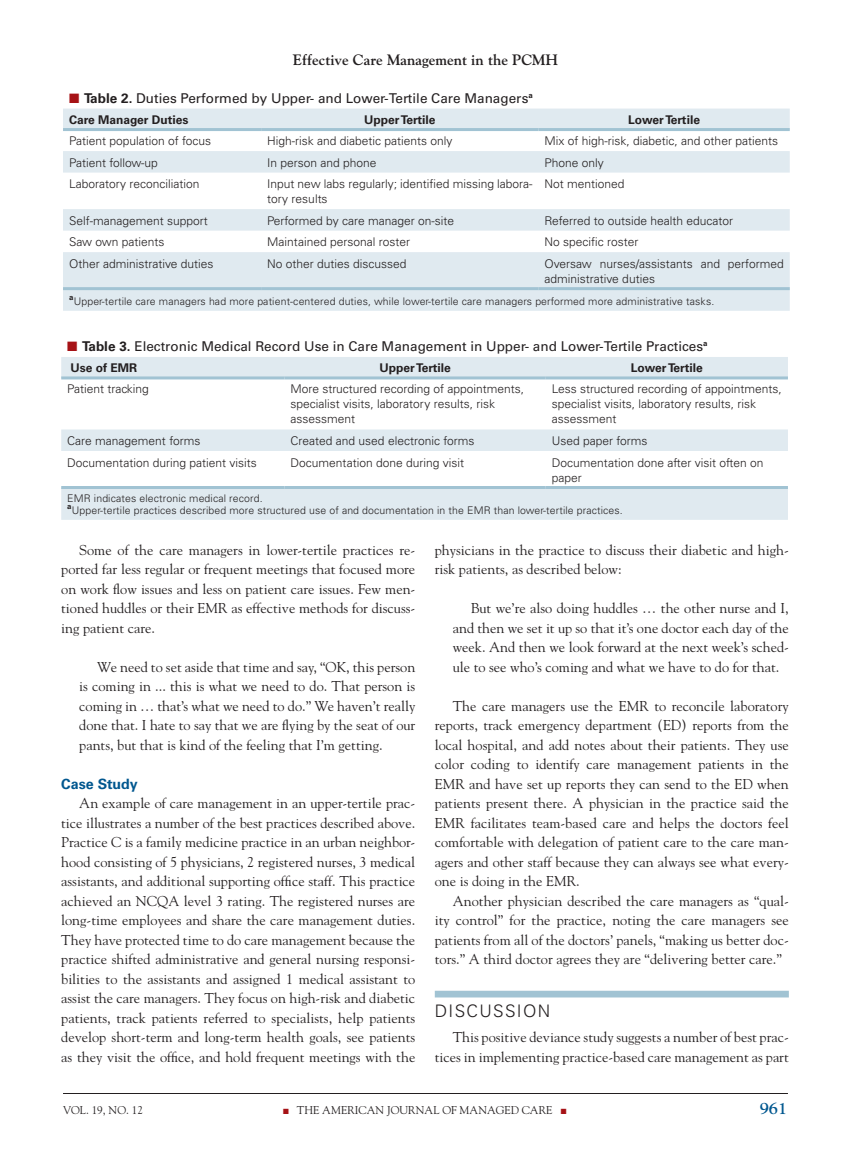
<style>
.page{position:relative;width:851px;height:1161px;background:#fff}
.page>*{position:absolute;margin:0;border:0;box-sizing:border-box;transform-origin:0 0}
.t1{font:300 17.25px "Univers";letter-spacing:.075em;color:#231f20}
.t2{font:700 16.5px "Goudy";color:#00578f}
.t3{font:700 15px "Goudy";color:#231f20}
.t4{font:14.25px/19.5px "Goudy";color:#231f20;text-align:justify}
.t5{font:700 14.25px "Univers";color:#00578f}
.t6{font:13.5px "Univers";color:#231f20}
.t7{font:300 12px/15px "Univers";color:#231f20}
.t8{font:700 12px "Univers";color:#231f20}
.t9{font:11.25px "Goudy";color:#231f20}
.t10{font:300 10.5px/12px "Univers";letter-spacing:.01em;color:#231f20}
.s1{color:#a61216}
.s2{font-weight:700}
</style>
<div class="page">
<hr style="left:63px;top:1093px;width:725px;height:1px;background:#231f20">
<div style="left:435px;top:991px;width:353px;height:6px;background:#a1c3d3"></div>
<svg style="left:63px;top:108px;width:726px;height:1px"></svg>
<svg style="left:63px;top:109px;width:726px;height:202px;fill:#e0eaf0"></svg>
<hr style="left:63px;top:128px;width:198px;height:3px;background:#a1c3d3">
<hr style="left:261px;top:128px;width:277px;height:3px;background:#a1c3d3">
<hr style="left:538px;top:128px;width:251px;height:3px;background:#a1c3d3">
<hr style="left:63px;top:287px;width:198px;height:3px;background:#a1c3d3">
<hr style="left:261px;top:287px;width:277px;height:3px;background:#a1c3d3">
<hr style="left:538px;top:287px;width:251px;height:3px;background:#a1c3d3">
<svg style="left:61px;top:357px;width:727px;height:163px"></svg>
<hr style="left:61px;top:376px;width:223px;height:3px;background:#a1c3d3">
<hr style="left:284px;top:376px;width:261px;height:3px;background:#a1c3d3">
<hr style="left:545px;top:376px;width:243px;height:3px;background:#a1c3d3">
<hr style="left:61px;top:486px;width:223px;height:3px;background:#a1c3d3">
<hr style="left:284px;top:486px;width:261px;height:3px;background:#a1c3d3">
<hr style="left:545px;top:486px;width:243px;height:3px;background:#a1c3d3">
<p class="t3" style="left:293px;top:51px;width:266px">Effective Care Management in the PCMH</p>
<p class="t6" style="left:69px;top:90px;width:465px"><span class="s1">■</span> <span class="s2">Table 2.</span> Duties Performed by Upper- and Lower-Tertile Care Managers<sup>a</sup></p>
<p class="t8" style="left:69px;top:112px;width:121px">Care Manager Duties</p>
<p class="t8" style="left:364px;top:112px;width:73px">Upper Tertile</p>
<p class="t8" style="left:628px;top:112px;width:73px">Lower Tertile</p>
<p class="t7" style="left:69px;top:133px;width:144px">Patient population of focus</p>
<p class="t7" style="left:267px;top:133px;width:187px">High-risk and diabetic patients only</p>
<p class="t7" style="left:544px;top:133px;width:235px">Mix of high-risk, diabetic, and other patients</p>
<p class="t7" style="left:69px;top:155px;width:90px">Patient follow-up</p>
<p class="t7" style="left:267px;top:155px;width:111px">In person and phone</p>
<p class="t7" style="left:544px;top:155px;width:61px">Phone only</p>
<p class="t7" style="left:69px;top:176px;width:132px">Laboratory reconciliation</p>
<p class="t7" style="left:267px;top:176px;width:267px">Input new labs regularly; identified missing labora&shy;tory results</p>
<p class="t7" style="left:544px;top:176px;width:82px">Not mentioned</p>
<p class="t7" style="left:69px;top:213px;width:140px">Self-management support</p>
<p class="t7" style="left:267px;top:213px;width:188px">Performed by care manager on-site</p>
<p class="t7" style="left:544px;top:213px;width:190px">Referred to outside health educator</p>
<p class="t7" style="left:69px;top:234px;width:97px">Saw own patients</p>
<p class="t7" style="left:267px;top:234px;width:144px">Maintained personal roster</p>
<p class="t7" style="left:544px;top:234px;width:96px">No specific roster</p>
<p class="t7" style="left:69px;top:256px;width:146px">Other administrative duties</p>
<p class="t7" style="left:267px;top:256px;width:141px">No other duties discussed</p>
<p class="t7" style="left:544px;top:256px;width:241px">Oversaw nurses/assistants and performed administrative duties</p>
<p class="t10" style="left:69px;top:295px;width:646px"><sup>a</sup>Upper-tertile care managers had more patient-centered duties, while lower-tertile care managers performed more administrative tasks.</p>
<p class="t6" style="left:67px;top:338px;width:641px"><span class="s1">■</span> <span class="s2">Table 3.</span> Electronic Medical Record Use in Care Management in Upper- and Lower-Tertile Practices<sup>a</sup></p>
<p class="t8" style="left:71px;top:361px;width:68px">Use of EMR</p>
<p class="t8" style="left:379px;top:361px;width:73px">Upper Tertile</p>
<p class="t8" style="left:631px;top:361px;width:73px">Lower Tertile</p>
<p class="t7" style="left:67px;top:382px;width:83px">Patient tracking</p>
<p class="t7" style="left:290px;top:382px;width:235px">More structured recording of appointments, specialist visits, laboratory results, risk assessment</p>
<p class="t7" style="left:551px;top:382px;width:231px">Less structured recording of appointments, specialist visits, laboratory results, risk assessment</p>
<p class="t7" style="left:67px;top:433px;width:135px">Care management forms</p>
<p class="t7" style="left:290px;top:433px;width:185px">Created and used electronic forms</p>
<p class="t7" style="left:551px;top:433px;width:97px">Used paper forms</p>
<p class="t7" style="left:67px;top:455px;width:191px">Documentation during patient visits</p>
<p class="t7" style="left:290px;top:455px;width:175px">Documentation done during visit</p>
<p class="t7" style="left:551px;top:455px;width:213px">Documentation done after visit often on paper</p>
<p class="t10" style="left:67px;top:492px;width:557px">EMR indicates electronic medical record.<br><sup>a</sup>Upper-tertile practices described more structured use of and documentation in the EMR than lower-tertile practices.</p>
<p class="t4" style="left:61px;top:540px;width:355px;text-indent:18px">Some of the care managers in lower-tertile practices re&shy;ported far less regular or frequent meetings that focused more on work flow issues and less on patient care issues. Few men&shy;tioned huddles or their EMR as effective methods for discuss&shy;ing patient care.</p>
<p class="t4" style="left:79px;top:657px;width:337px;text-indent:18px">We need to set aside that time and say, “OK, this person is coming in ... this is what we need to do. That person is coming in … that’s what we need to do.” We haven’t really done that. I hate to say that we are flying by the seat of our pants, but that is kind of the feeling that I’m getting.</p>
<p class="t5" style="left:61px;top:776px;width:78px">Case Study</p>
<p class="t4" style="left:61px;top:794px;width:355px;text-indent:18px">An example of care management in an upper-tertile prac&shy;tice illustrates a number of the best practices described above.<br>Practice C is a family medicine practice in an urban neighbor&shy;hood consisting of 5 physicians, 2 registered nurses, 3 medical assistants, and additional supporting office staff. This practice achieved an NCQA level 3 rating. The registered nurses are long-time employees and share the care management duties.<br>They have protected time to do care management because the practice shifted administrative and general nursing responsi&shy;bilities to the assistants and assigned 1 medical assistant to assist the care managers. They focus on high-risk and diabetic patients, track patients referred to specialists, help patients develop short-term and long-term health goals, see patients as they visit the office, and hold frequent meetings with the</p>
<p class="t4" style="left:435px;top:540px;width:355px">physicians in the practice to discuss their diabetic and high&shy;risk patients, as described below:</p>
<p class="t4" style="left:453px;top:599px;width:337px;text-indent:18px">But we’re also doing huddles … the other nurse and I, and then we set it up so that it’s one doctor each day of the week. And then we look forward at the next week’s sched&shy;ule to see who’s coming and what we have to do for that.</p>
<p class="t4" style="left:435px;top:696px;width:355px;text-indent:18px">The care managers use the EMR to reconcile laboratory reports, track emergency department (ED) reports from the local hospital, and add notes about their patients. They use color coding to identify care management patients in the EMR and have set up reports they can send to the ED when patients present there. A physician in the practice said the EMR facilitates team-based care and helps the doctors feel comfortable with delegation of patient care to the care man&shy;agers and other staff because they can always see what every&shy;one is doing in the EMR.</p>
<p class="t4" style="left:435px;top:891px;width:355px;text-indent:18px">Another physician described the care managers as “qual&shy;ity control” for the practice, noting the care managers see patients from all of the doctors’ panels, “making us better doc&shy;tors.” A third doctor agrees they are “delivering better care.”</p>
<p class="t1" style="left:435px;top:1000px;width:117px">DISCUSSION</p>
<p class="t4" style="left:435px;top:1028px;width:355px;text-align:right">This positive deviance study suggests a number of best prac&shy;tices in implementing practice-based care management as part</p>
<p class="t9" style="left:63px;top:1103px;width:81px">VOL. 19, NO. 12</p>
<p class="t9" style="left:283px;top:1103px;width:285px"><span class="s1">■</span> THE AMERICAN JOURNAL OF MANAGED CARE <span class="s1">■</span></p>
<p class="t2" style="left:759px;top:1098px;width:29px">961</p>
</div>
